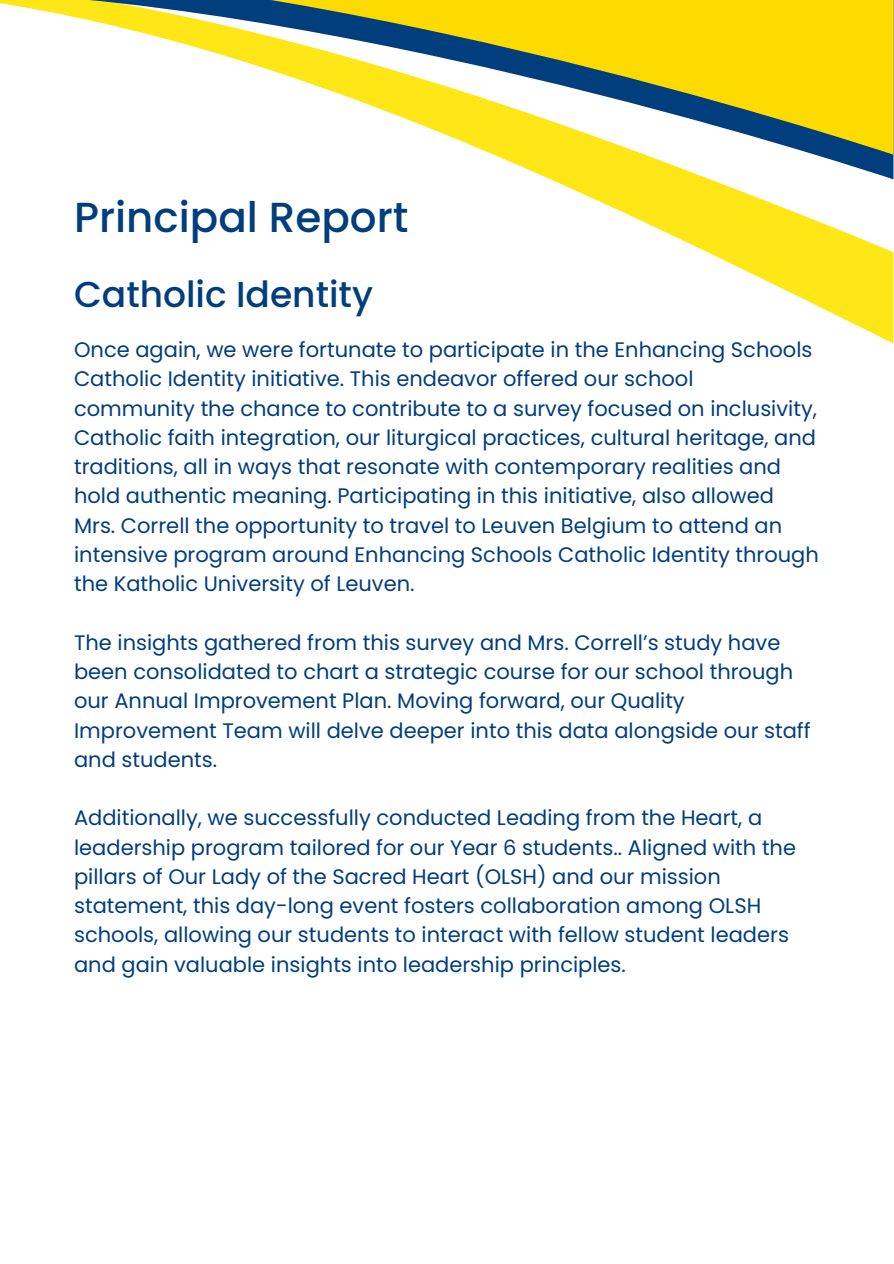
<style>
.page{position:relative;width:894px;height:1264px;background:#fff}
.page>*{position:absolute;margin:0;border:0;box-sizing:border-box;transform-origin:0 0}
.t1{font:500 42px "Poppins";color:#013e7e}
.t2{font:500 36px "Poppins";color:#013e7e}
.t3{font:21px/29.2px "Poppins";color:#013e7e}
</style>
<div class="page">
<svg style="left:550px;top:179px;width:343px;height:164px"></svg>
<svg style="left:494px;top:155px;width:399px;height:24px"></svg>
<svg style="left:0;top:0;width:893px;height:155px"></svg>
<p class="t1" style="left:74px;top:188px;width:336px">Principal Report</p>
<p class="t2" style="left:74px;top:269px;width:300px">Catholic Identity</p>
<p class="t3" style="left:74px;top:335px;width:746px">Once again, we were fortunate to participate in the Enhancing Schools Catholic Identity initiative. This endeavor offered our school community the chance to contribute to a survey focused on inclusivity, Catholic faith integration, our liturgical practices, cultural heritage, and traditions, all in ways that resonate with contemporary realities and hold authentic meaning. Participating in this initiative, also allowed Mrs. Correll the opportunity to travel to Leuven Belgium to attend an intensive program around Enhancing Schools Catholic Identity through the Katholic University of Leuven.</p>
<h1 class="t3" style="left:74px;top:627px;width:738px">The insights gathered from this survey and Mrs. Correll’s study have been consolidated to chart a strategic course for our school through our Annual Improvement Plan. Moving forward, our Quality Improvement Team will delve deeper into this data alongside our staff and students.</h1>
<h2 class="t3" style="left:74px;top:803px;width:723px">Additionally, we successfully conducted Leading from the Heart, a leadership program tailored for our Year 6 students.. Aligned with the pillars of Our Lady of the Sacred Heart (OLSH) and our mission statement, this day-long event fosters collaboration among OLSH schools, allowing our students to interact with fellow student leaders and gain valuable insights into leadership principles.</h2>
</div>
